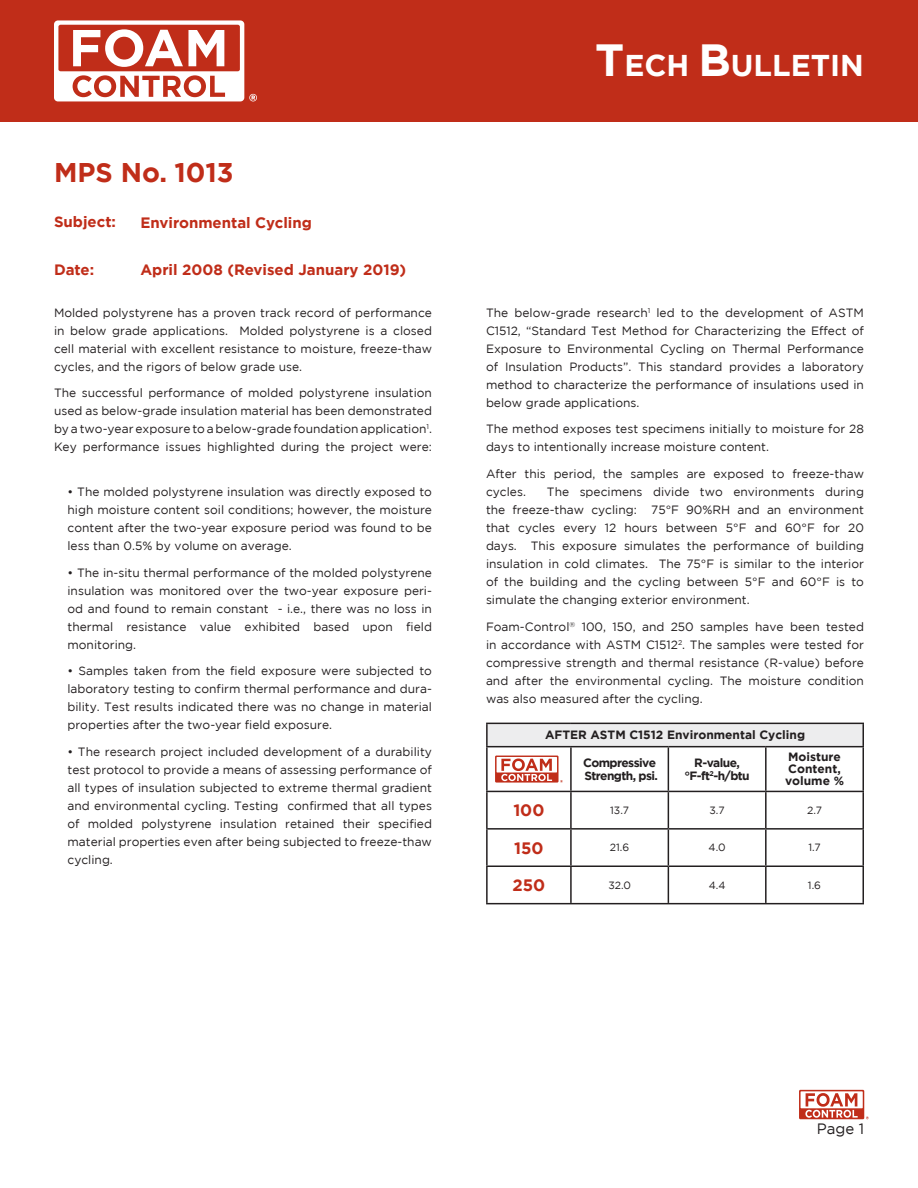
<style>
.page{position:relative;width:918px;height:1188px;background:#fff}
.page>*{position:absolute;margin:0;border:0;box-sizing:border-box;transform-origin:0 0}
.t1{font:700 30px "Gotham";color:#fff}
.t2{font:700 27px "Gotham";color:#c02d19}
.t3{font:700 16.5px "Gotham";color:#c02d19}
.t4{font:700 15px "Gotham";color:#c02d19}
.t5{font:15px "Gotham";color:#231f20}
.t6{font:12px/18px "Gotham";color:#231f20;text-align:justify}
.t7{font:700 12px/12px "Gotham";color:#231f20}
.t8{font:700 12px/13.2px "Gotham";letter-spacing:-.05em;color:#231f20}
.t9{font:10.5px "Gotham";color:#231f20}
.s1{font-size:45px}
</style>
<div class="page">
<div style="left:0;top:0;width:918px;height:122px;background:#c02d19"></div>
<svg style="left:54px;top:20px;width:203px;height:81px"></svg>
<svg style="left:799px;top:1090px;width:65px;height:29px"></svg>
<div style="left:801px;top:1091px;width:62px;height:17px;background:#fff"></div>
<svg style="left:805px;top:1093px;width:53px;height:25px"></svg>
<div style="left:487px;top:723px;width:376px;height:24px;background:#ededee"></div>
<hr style="left:486px;top:723px;width:85px;height:1px;background:#231f20">
<hr style="left:486px;top:724px;width:2px;height:22px;background:#231f20">
<hr style="left:571px;top:723px;width:293px;height:1px;background:#231f20">
<svg style="left:863px;top:724px;width:1px;height:22px"></svg>
<hr style="left:486px;top:746px;width:85px;height:1px;background:#231f20">
<hr style="left:486px;top:747px;width:2px;height:44px;background:#231f20">
<hr style="left:571px;top:746px;width:97px;height:1px;background:#231f20">
<hr style="left:570px;top:747px;width:2px;height:44px;background:#231f20">
<hr style="left:668px;top:746px;width:98px;height:1px;background:#231f20">
<hr style="left:668px;top:747px;width:1px;height:44px;background:#231f20">
<hr style="left:766px;top:746px;width:98px;height:1px;background:#231f20">
<hr style="left:765px;top:747px;width:2px;height:44px;background:#231f20">
<hr style="left:863px;top:747px;width:1px;height:44px;background:#231f20">
<hr style="left:486px;top:791px;width:85px;height:1px;background:#231f20">
<hr style="left:486px;top:792px;width:2px;height:36px;background:#231f20">
<hr style="left:571px;top:791px;width:97px;height:1px;background:#231f20">
<hr style="left:570px;top:792px;width:2px;height:36px;background:#231f20">
<hr style="left:668px;top:791px;width:98px;height:1px;background:#231f20">
<hr style="left:668px;top:792px;width:1px;height:36px;background:#231f20">
<hr style="left:766px;top:791px;width:98px;height:1px;background:#231f20">
<hr style="left:765px;top:792px;width:2px;height:36px;background:#231f20">
<hr style="left:863px;top:792px;width:1px;height:36px;background:#231f20">
<hr style="left:486px;top:828px;width:85px;height:2px;background:#231f20">
<hr style="left:486px;top:830px;width:2px;height:36px;background:#231f20">
<hr style="left:571px;top:828px;width:97px;height:2px;background:#231f20">
<hr style="left:570px;top:830px;width:2px;height:36px;background:#231f20">
<hr style="left:668px;top:828px;width:98px;height:2px;background:#231f20">
<hr style="left:668px;top:830px;width:1px;height:36px;background:#231f20">
<hr style="left:766px;top:828px;width:98px;height:2px;background:#231f20">
<hr style="left:765px;top:830px;width:2px;height:36px;background:#231f20">
<hr style="left:863px;top:830px;width:1px;height:36px;background:#231f20">
<hr style="left:486px;top:866px;width:85px;height:1px;background:#231f20">
<hr style="left:486px;top:867px;width:2px;height:36px;background:#231f20">
<hr style="left:571px;top:866px;width:97px;height:1px;background:#231f20">
<hr style="left:570px;top:867px;width:2px;height:36px;background:#231f20">
<hr style="left:668px;top:866px;width:98px;height:1px;background:#231f20">
<hr style="left:668px;top:867px;width:1px;height:36px;background:#231f20">
<hr style="left:766px;top:866px;width:98px;height:1px;background:#231f20">
<hr style="left:765px;top:867px;width:2px;height:36px;background:#231f20">
<hr style="left:863px;top:867px;width:1px;height:36px;background:#231f20">
<hr style="left:486px;top:903px;width:378px;height:1px;background:#231f20">
<svg style="left:495px;top:756px;width:64px;height:27px"></svg>
<svg style="left:497px;top:757px;width:60px;height:15px"></svg>
<svg style="left:501px;top:759px;width:51px;height:22px"></svg>
<h2 class="t2" style="left:54px;top:157px;width:181px">MPS No. 1013</h2>
<p class="t4" style="left:54px;top:213px;width:64px">Subject:</p>
<p class="t4" style="left:54px;top:261px;width:42px">Date:</p>
<p class="t6" style="left:54px;top:303px;width:380px">Molded polystyrene has a proven track record of performance in below grade applications. Molded polystyrene is a closed cell material with excellent resistance to moisture, freeze-thaw cycles, and the rigors of below grade use.</p>
<p class="t6" style="left:54px;top:384px;width:380px">The successful performance of molded polystyrene insulation used as below-grade insulation material has been demonstrated by a two-year exposure to a below-grade foundation application<sup>1</sup>.<br>Key performance issues highlighted during the project were:</p>
<p class="t6" style="left:68px;top:483px;width:366px">• The molded polystyrene insulation was directly exposed to high moisture content soil conditions; however, the moisture content after the two-year exposure period was found to be less than 0.5% by volume on average.</p>
<p class="t6" style="left:68px;top:563px;width:366px">• The in-situ thermal performance of the molded polystyrene insulation was monitored over the two-year exposure peri&shy;od and found to remain constant - i.e., there was no loss in thermal resistance value exhibited based upon field monitoring.</p>
<p class="t6" style="left:68px;top:662px;width:366px">• Samples taken from the field exposure were subjected to laboratory testing to confirm thermal performance and dura&shy;bility. Test results indicated there was no change in material properties after the two-year field exposure.</p>
<p class="t6" style="left:68px;top:742px;width:366px">• The research project included development of a durability test protocol to provide a means of assessing performance of all types of insulation subjected to extreme thermal gradient and environmental cycling. Testing confirmed that all types of molded polystyrene insulation retained their specified material properties even after being subjected to freeze-thaw cycling.</p>
<p class="t4" style="left:140px;top:214px;width:173px">Environmental Cycling</p>
<p class="t4" style="left:140px;top:261px;width:267px">April 2008 (Revised January 2019)</p>
<h1 class="t1" style="left:595px;top:48px;width:270px"><span class="s1">T</span>ECH <span class="s1">B</span>ULLETIN</h1>
<p class="t6" style="left:486px;top:303px;width:380px">The below-grade research<sup>1</sup> led to the development of ASTM C1512, “Standard Test Method for Characterizing the Effect of Exposure to Environmental Cycling on Thermal Performance of Insulation Products”. This standard provides a laboratory method to characterize the performance of insulations used in below grade applications.</p>
<p class="t6" style="left:486px;top:420px;width:380px">The method exposes test specimens initially to moisture for 28 days to intentionally increase moisture content.</p>
<p class="t6" style="left:486px;top:465px;width:380px">After this period, the samples are exposed to freeze-thaw cycles.</p>
<p class="t6" style="left:486px;top:483px;width:380px;text-indent:61px">The specimens divide two environments during the freeze-thaw cycling: 75°F 90%RH and an environment that cycles every 12 hours between 5°F and 60°F for 20 days. This exposure simulates the performance of building insulation in cold climates. The 75°F is similar to the interior of the building and the cycling between 5°F and 60°F is to simulate the changing exterior environment.</p>
<p class="t6" style="left:486px;top:617px;width:380px">Foam-Control<sup>®</sup> 100, 150, and 250 samples have been tested in accordance with ASTM C1512<sup>2</sup>. The samples were tested for compressive strength and thermal resistance (R-value) before and after the environmental cycling. The moisture condition was also measured after the cycling.</p>
<p class="t7" style="left:545px;top:729px;width:262px">AFTER ASTM C1512 Environmental Cycling</p>
<p class="t8" style="left:583px;top:756px;width:76px">Compressive<br>Strength, psi.</p>
<p class="t8" style="left:684px;top:756px;width:67px;text-align:center">R-value, °F-ft<sup>2</sup>-h/btu</p>
<p class="t7" style="left:785px;top:751px;width:60px">Moisture<br>Content, volume %</p>
<h3 class="t3" style="left:513px;top:801px;width:33px">100</h3>
<p class="t9" style="left:610px;top:804px;width:20px">13.7</p>
<p class="t9" style="left:710px;top:804px;width:17px">3.7</p>
<p class="t9" style="left:807px;top:804px;width:16px">2.7</p>
<h3 class="t3" style="left:514px;top:838px;width:31px">150</h3>
<p class="t9" style="left:610px;top:842px;width:21px">21.6</p>
<p class="t9" style="left:709px;top:842px;width:18px">4.0</p>
<p class="t9" style="left:808px;top:842px;width:14px">1.7</p>
<h3 class="t3" style="left:513px;top:876px;width:34px">250</h3>
<p class="t9" style="left:608px;top:879px;width:24px">32.0</p>
<p class="t9" style="left:709px;top:879px;width:18px">4.4</p>
<p class="t9" style="left:808px;top:879px;width:15px">1.6</p>
<p class="t5" style="left:817px;top:1120px;width:49px">Page 1</p>
</div>
